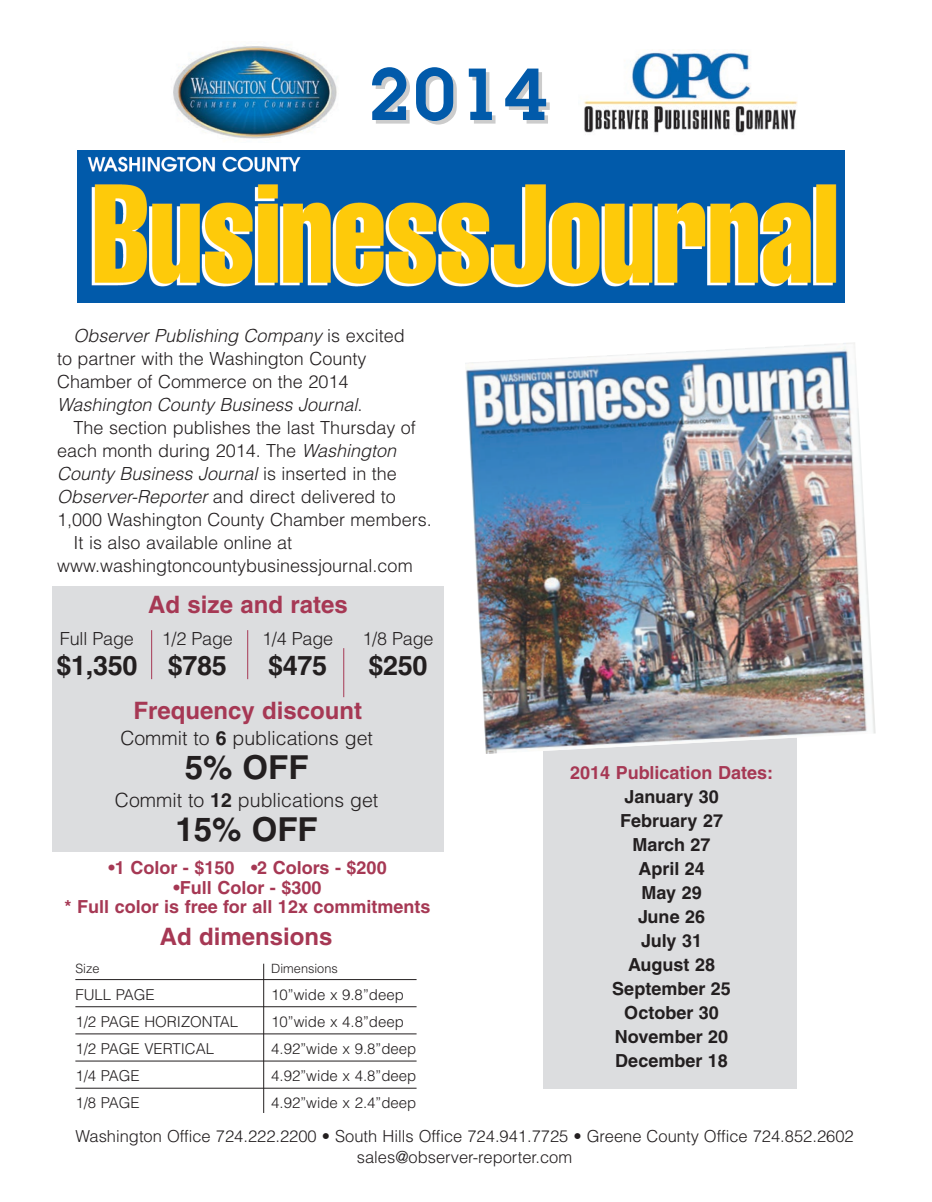
<style>
.page{position:relative;width:932px;height:1202px;background:#fff}
.page>*{position:absolute;margin:0;border:0;box-sizing:border-box;transform-origin:0 0}
.t1{font:600 72px "Lubalin Graph";color:#015aaa}
.t2{font:700 33px "Helvetica";color:#231f20}
.t3{font:700 27px "Helvetica";letter-spacing:-.01em;color:#231f20}
.t4{font:700 24px "Helvetica";color:#a63854}
.t5{font:300 19.5px "Helvetica";color:#231f20}
.t6{font:300 18px/23.1px "Helvetica";color:#231f20}
.t7{font:700 18px/24px "Helvetica";color:#231f20;text-align:center}
.t8{font:700 18px/19.5px "Helvetica";color:#a63854;text-align:center}
.t9{font:italic 300 18px "Helvetica";color:#231f20}
.t10{font:300 16.5px/21px "Helvetica";color:#231f20;text-align:center}
.t11{font:300 15px "Helvetica";color:#231f20}
.t12{font:300 12.75px "Helvetica";color:#231f20}
.s1{font-style:italic}
.s2{font-style:normal}
.s3{font-weight:700}
</style>
<div class="page">
<img style="left:77px;top:150px;width:767px;height:152px">
<div style="left:52px;top:587px;width:391px;height:265px;background:#dcdddf"></div>
<div style="left:544px;top:730px;width:252px;height:358px;background:#dcdddf"></div>
<hr style="left:151px;top:630px;width:1px;height:49px;background:#a63854">
<hr style="left:247px;top:630px;width:1px;height:49px;background:#a63854">
<hr style="left:343px;top:648px;width:1px;height:49px;background:#a63854">
<hr style="left:75px;top:979px;width:341px;height:1px;background:#231f20">
<hr style="left:75px;top:1006px;width:341px;height:1px;background:#231f20">
<hr style="left:75px;top:1033px;width:341px;height:1px;background:#231f20">
<hr style="left:75px;top:1060px;width:341px;height:1px;background:#231f20">
<hr style="left:75px;top:1087px;width:341px;height:1px;background:#231f20">
<hr style="left:263px;top:963px;width:1px;height:150px;background:#231f20">
<img style="left:173px;top:46px;width:164px;height:93px">
<img style="left:583px;top:51px;width:215px;height:82px">
<img style="left:465px;top:342px;width:410px;height:412px">
<h1 class="t1" style="left:368px;top:47px;width:179px">2014</h1>
<p class="t6" style="left:57px;top:325px;width:349px;text-indent:17px"><span class="s1">Observer Publishing Company</span> i s e x c i t e d to partner with the Washington County Chamber of Commerce on the 2014<br><span class="s1">Washington County Business Journal</span>.</p>
<p class="t6" style="left:74px;top:417px;width:344px">The section publishes the last Thursday of</p>
<p class="t6" style="left:57px;top:440px;width:344px">each month during 2014. The <span class="s1">Washington</span></p>
<p class="t9" style="left:57px;top:467px;width:341px">County Business Journal <span class="s2">i s i n s e r t e d i n t h e</span></p>
<p class="t6" style="left:57px;top:487px;width:340px"><span class="s1">Observer-Reporter</span> and direct delivered to</p>
<p class="t6" style="left:57px;top:510px;width:376px">1,000 Washington County Chamber members.</p>
<p class="t6" style="left:74px;top:533px;width:220px">It is also available online at</p>
<p class="t6" style="left:57px;top:556px;width:357px">www.washingtoncountybusinessjournal.com</p>
<p class="t6" style="left:60px;top:629px;width:75px">Full Page</p>
<h3 class="t3" style="left:56px;top:656px;width:83px">$1,350</h3>
<h3 class="t4" style="left:148px;top:595px;width:201px">Ad size and rates</h3>
<p class="t6" style="left:162px;top:629px;width:73px">1/2 Page</p>
<h3 class="t3" style="left:168px;top:656px;width:61px">$785</h3>
<p class="t6" style="left:262px;top:629px;width:73px">1/4 Page</p>
<h3 class="t3" style="left:268px;top:656px;width:61px">$475</h3>
<p class="t6" style="left:362px;top:629px;width:73px">1/8 Page</p>
<h3 class="t3" style="left:368px;top:656px;width:61px">$250</h3>
<h3 class="t4" style="left:133px;top:701px;width:230px">Frequency discount</h3>
<p class="t5" style="left:120px;top:731px;width:254px">Commit to <span class="s3">6</span> publications get</p>
<h2 class="t2" style="left:185px;top:755px;width:125px">5% OFF</h2>
<p class="t5" style="left:115px;top:792px;width:265px">Commit to <span class="s3">12</span> publications get</p>
<h2 class="t2" style="left:175px;top:817px;width:144px">15% OFF</h2>
<p class="t8" style="left:109px;top:860px;width:279px">•1 Color - $150 •2 Colors - $200</p>
<p class="t8" style="left:65px;top:879px;width:367px">•Full Color - $300<br>* Full color is free for all 12x commitments</p>
<h3 class="t4" style="left:160px;top:927px;width:174px">Ad dimensions</h3>
<p class="t12" style="left:75px;top:963px;width:26px">Size</p>
<p class="t12" style="left:271px;top:963px;width:68px">Dimensions</p>
<p class="t11" style="left:75px;top:989px;width:81px">FULL PAGE</p>
<p class="t11" style="left:271px;top:989px;width:134px">10”wide x 9.8”deep</p>
<p class="t11" style="left:75px;top:1016px;width:164px">1/2 PAGE HORIZONTAL</p>
<p class="t11" style="left:271px;top:1016px;width:134px">10”wide x 4.8”deep</p>
<p class="t11" style="left:75px;top:1043px;width:140px">1/2 PAGE VERTICAL</p>
<p class="t11" style="left:271px;top:1043px;width:147px">4.92”wide x 9.8”deep</p>
<p class="t11" style="left:75px;top:1070px;width:66px">1/4 PAGE</p>
<p class="t11" style="left:271px;top:1070px;width:147px">4.92”wide x 4.8”deep</p>
<p class="t11" style="left:75px;top:1097px;width:66px">1/8 PAGE</p>
<p class="t11" style="left:271px;top:1097px;width:147px">4.92”wide x 2.4”deep</p>
<p class="t8" style="left:570px;top:764px;width:204px">2014 Publication Dates:</p>
<p class="t7" style="left:612px;top:786px;width:120px">January 30<br>February 27<br>March 27<br>April 24<br>May 29<br>June 26<br>July 31<br>August 28<br>September 25<br>October 30<br>November 20<br>December 18</p>
<p class="t10" style="left:75px;top:1127px;width:779px">Washington Office 724.222.2200 • South Hills Office 724.941.7725 • Greene County Office 724.852.2602 sales@observer-reporter.com</p>
</div>
